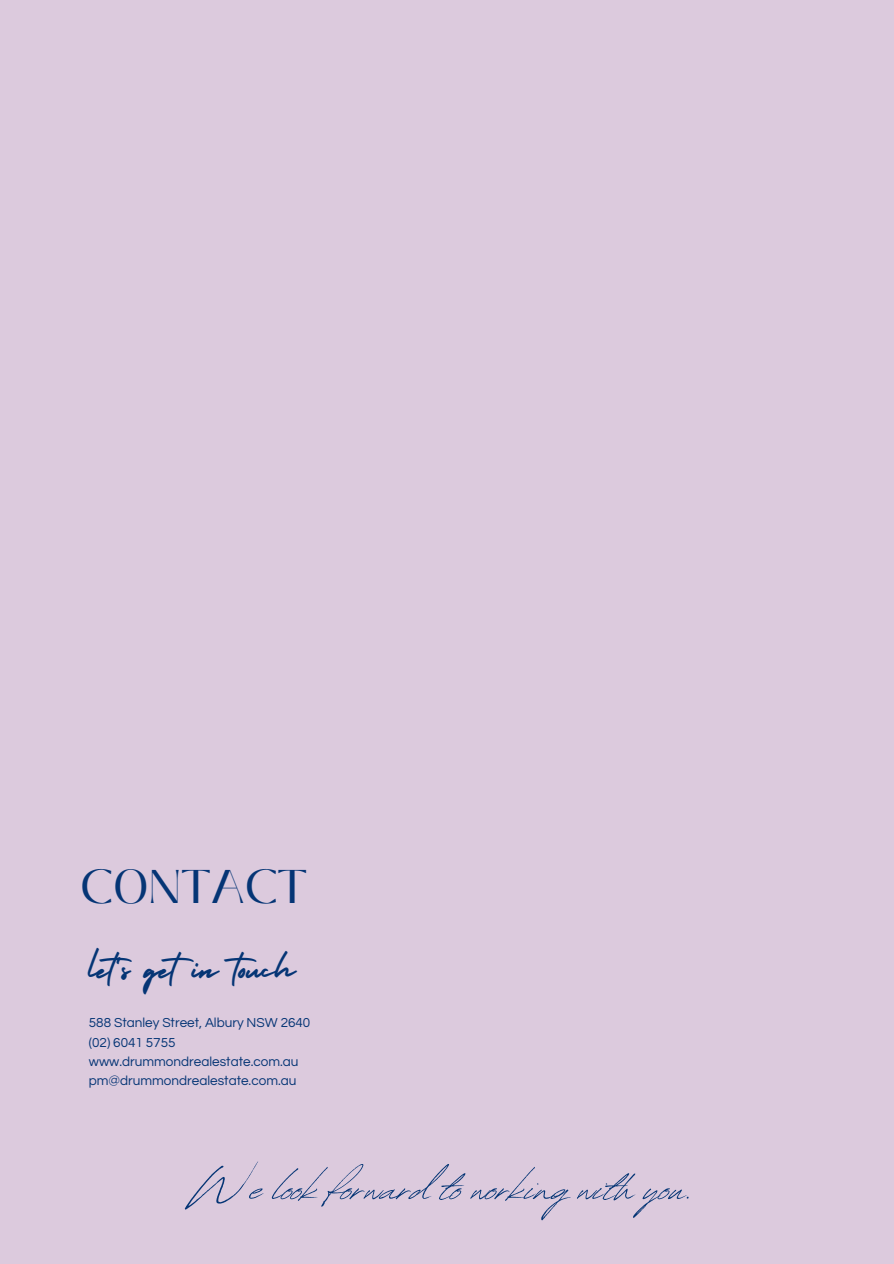
<style>
.page{position:relative;width:894px;height:1264px;background:#fff}
.page>*{position:absolute;margin:0;border:0;box-sizing:border-box;transform-origin:0 0}
.t1{font:60.9px "Revive 80 Signature";color:#053575}
.t2{font:47.1px "Black Mango";color:#053575}
.t3{font:42px "Holiday";color:#053575}
.t4{font:13.5px "Questrial";color:#053575}
</style>
<div class="page">
<div style="left:0;top:0;width:893px;height:1263px;background:#dccadd"></div>
<p class="t2" style="left:80px;top:851px;width:228px">CONTACT</p>
<p class="t3" style="left:89px;top:936px;width:208px">let's getin touch</p>
<p class="t4" style="left:89px;top:1015px;width:223px">588 Stanley Street, Albury NSW 2640</p>
<p class="t4" style="left:89px;top:1036px;width:88px">(02) 6041 5755</p>
<p class="t4" style="left:89px;top:1055px;width:211px">www.drummondrealestate.com.au</p>
<p class="t4" style="left:89px;top:1074px;width:209px">pm@drummondrealestate.com.au</p>
<p class="t1" style="left:190px;top:1141px;width:505px">W e look forwardto working with you.</p>
</div>
